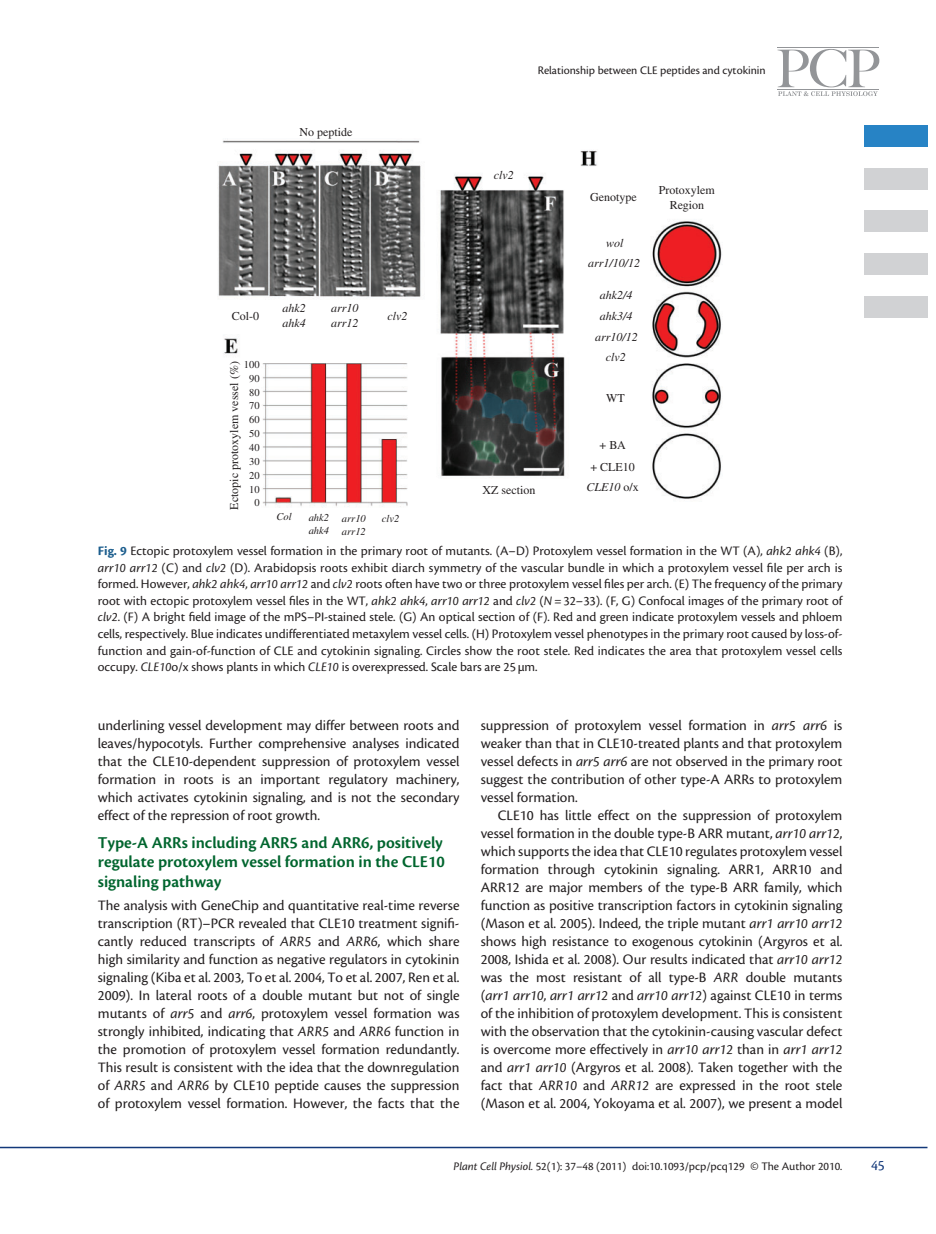
<style>
.page{position:relative;width:936px;height:1234px;background:#fff}
.page>*{position:absolute;margin:0;border:0;box-sizing:border-box;transform-origin:0 0}
.t1{font:600 17.25px/19.5px "Cronos L";color:#00652e;text-align:justify}
.t2{font:15px/18px "Cronos L";color:#231f20;text-align:justify}
.t3{font:15px "Cronos L";color:#13397a}
.t4{font:13.5px/16.5px "Cronos L";color:#231f20;text-align:justify}
.t5{font:12px "Cronos L";color:#231f20}
.t6{font:12px/14.4px "Times";color:#231f20;text-align:center}
.t7{font:italic 12px/14.4px "Times";color:#231f20}
.t8{font:italic 10.5px/12.6px "Times";color:#231f20}
.t9{font:10.5px/13.8px "Times";color:#231f20;text-align:center}
.s1{font-style:normal}
.s2{font-weight:700;color:#1b5d8d}
.s3{font-style:italic}
</style>
<div class="page">
<img style="left:218px;top:140px;width:504px;height:368px">
<hr style="left:0;top:1146px;width:927px;height:1px;background:#13397a">
<svg style="left:777px;top:49px;width:102px;height:47px"></svg>
<hr style="left:777px;top:89px;width:102px;height:1px;background:#939598">
<hr style="left:777px;top:47px;width:102px;height:1px;background:#939598">
<div style="left:863px;top:253px;width:64px;height:21px;background:#d1d2d4"></div>
<div style="left:863px;top:296px;width:64px;height:21px;background:#d1d2d4"></div>
<div style="left:863px;top:168px;width:64px;height:21px;background:#d1d2d4"></div>
<div style="left:863px;top:126px;width:64px;height:21px;background:#2783c5"></div>
<div style="left:863px;top:211px;width:64px;height:21px;background:#d1d2d4"></div>
<p class="t6" style="left:299px;top:125px;width:54px">No peptide</p>
<p class="t6" style="left:232px;top:309px;width:29px">Col-0</p>
<p class="t6" style="left:228px;top:509px;width:150px;rotate:-90deg">Ectopic protoxylem vessel (%)</p>
<p class="t9" style="left:244px;top:358px;width:17px">100</p>
<p class="t9" style="left:249px;top:372px;width:12px">90</p>
<p class="t9" style="left:249px;top:414px;width:12px">60<br>50<br>40<br>30<br>20<br>10<br>0</p>
<p class="t9" style="left:249px;top:386px;width:12px">80</p>
<p class="t9" style="left:249px;top:400px;width:12px">70</p>
<p class="t7" style="left:282px;top:302px;width:25px">ahk2 ahk4</p>
<p class="t7" style="left:331px;top:302px;width:29px">arr10 arr12</p>
<p class="t7" style="left:387px;top:309px;width:21px">clv2</p>
<p class="t8" style="left:276px;top:511px;width:17px">Col</p>
<p class="t8" style="left:309px;top:512px;width:22px">ahk2 ahk4</p>
<p class="t8" style="left:342px;top:513px;width:25px">arr10 arr12</p>
<p class="t8" style="left:382px;top:513px;width:19px">clv2</p>
<p class="t5" style="left:537px;top:66px;width:229px">Relationship between CLE peptides and cytokinin</p>
<p class="t7" style="left:493px;top:169px;width:21px">clv2</p>
<p class="t6" style="left:590px;top:190px;width:48px">Genotype</p>
<p class="t6" style="left:659px;top:184px;width:58px">Protoxylem<br>Region</p>
<p class="t7" style="left:606px;top:236px;width:19px">wol</p>
<p class="t7" style="left:588px;top:257px;width:54px">arr1/10/12</p>
<p class="t7" style="left:599px;top:285px;width:34px;line-height:20.9px">ahk2/4 ahk3/4</p>
<p class="t7" style="left:595px;top:331px;width:44px">arr10/12</p>
<p class="t6" style="left:482px;top:484px;width:54px">XZ section</p>
<p class="t7" style="left:605px;top:351px;width:21px">clv2</p>
<p class="t6" style="left:606px;top:392px;width:20px">WT</p>
<p class="t6" style="left:590px;top:435px;width:46px;line-height:21.8px">+ BA<br>+ CLE10</p>
<p class="t7" style="left:586px;top:481px;width:54px">CLE10 <span class="s1">o/x</span></p>
<p class="t4" style="left:98px;top:544px;width:746px"><span class="s2">Fig. 9</span> Ectopic protoxylem vessel formation in the primary root of mutants. (A–D) Protoxylem vessel formation in the WT (A), <span class="s3">ahk2 ahk4</span> (B), <span class="s3">arr10 arr12</span> (C) and <span class="s3">clv2</span> (D). Arabidopsis roots exhibit diarch symmetry of the vascular bundle in which a protoxylem vessel file per arch is formed. However, <span class="s3">ahk2 ahk4</span> , <span class="s3">arr10 arr12</span> and <span class="s3">clv2</span> roots often have two or three protoxylem vessel files per arch. (E) The frequency of the primary root with ectopic protoxylem vessel files in the WT, <span class="s3">ahk2 ahk4</span> , <span class="s3">arr10 arr12</span> and <span class="s3">clv2</span> ( <span class="s3">N</span> = 32–33). (F, G) Confocal images of the primary root of <span class="s3">clv2</span> . (F) A bright field image of the mPS–PI-stained stele. (G) An optical section of (F). Red and green indicate protoxylem vessels and phloem cells, respectively. Blue indicates undifferentiated metaxylem vessel cells. (H) Protoxylem vessel phenotypes in the primary root caused by loss-of&shy;function and gain-of-function of CLE and cytokinin signaling. Circles show the root stele. Red indicates the area that protoxylem vessel cells occupy. <span class="s3">CLE10</span> o/x shows plants in which <span class="s3">CLE10</span> is overexpressed. Scale bars are 25 μm.</p>
<p class="t2" style="left:98px;top:716px;width:363px">underlining vessel development may differ between roots and leaves/hypocotyls. Further comprehensive analyses indicated that the CLE10-dependent suppression of protoxylem vessel formation in roots is an important regulatory machinery, which activates cytokinin signaling, and is not the secondary effect of the repression of root growth.</p>
<p class="t1" style="left:98px;top:833px;width:348px">Type-A ARRs including ARR5 and ARR6, positively regulate protoxylem vessel formation in the CLE10 signaling pathway</p>
<p class="t2" style="left:98px;top:896px;width:363px">The analysis with GeneChip and quantitative real-time reverse transcription (RT)–PCR revealed that CLE10 treatment signifi&shy;cantly reduced transcripts of <span class="s3">ARR5</span> and <span class="s3">ARR6</span> , which share high similarity and function as negative regulators in cytokinin signaling ( Kiba et al. 2003 , To et al. 2004 , To et al. 2007 , Ren et al.<br>2009 ). In lateral roots of a double mutant but not of single mutants of <span class="s3">arr5</span> and <span class="s3">arr6</span> , protoxylem vessel formation was strongly inhibited, indicating that <span class="s3">ARR5</span> and <span class="s3">ARR6</span> function in the promotion of protoxylem vessel formation redundantly.<br>This result is consistent with the idea that the downregulation of <span class="s3">ARR5</span> and <span class="s3">ARR6</span> by CLE10 peptide causes the suppression of protoxylem vessel formation. However, the facts that the</p>
<p class="t2" style="left:480px;top:716px;width:363px">suppression of protoxylem vessel formation in <span class="s3">arr5 arr6</span> is weaker than that in CLE10-treated plants and that protoxylem vessel defects in <span class="s3">arr5 arr6</span> are not observed in the primary root suggest the contribution of other type-A ARRs to protoxylem vessel formation.</p>
<p class="t2" style="left:480px;top:806px;width:363px;text-indent:17px">CLE10 has little effect on the suppression of protoxylem vessel formation in the double type-B ARR mutant, <span class="s3">arr10 arr12</span> , which supports the idea that CLE10 regulates protoxylem vessel formation through cytokinin signaling. ARR1, ARR10 and ARR12 are major members of the type-B ARR family, which function as positive transcription factors in cytokinin signaling ( Mason et al. 2005 ). Indeed, the triple mutant <span class="s3">arr1 arr10 arr12 </span>shows high resistance to exogenous cytokinin ( Argyros et al.<br>2008 , Ishida et al. 2008 ). Our results indicated that <span class="s3">arr10 arr12 </span>was the most resistant of all type-B <span class="s3">ARR</span> double mutants ( <span class="s3">arr1 arr10</span> , <span class="s3">arr1 arr12</span> and <span class="s3">arr10 arr12</span> ) against CLE10 in terms of the inhibition of protoxylem development. This is consistent with the observation that the cytokinin-causing vascular defect is overcome more effectively in <span class="s3">arr10 arr12</span> than in <span class="s3">arr1 arr12 </span>and <span class="s3">arr1 arr10</span> ( Argyros et al. 2008 ). Taken together with the fact that <span class="s3">ARR10</span> and <span class="s3">ARR12</span> are expressed in the root stele ( Mason et al. 2004 , Yokoyama et al. 2007 ), we present a model</p>
<p class="t5" style="left:453px;top:1161px;width:390px"><span class="s3">Plant Cell Physiol.</span> 52(1): 37–48 (2011) doi:10.1093/pcp/pcq129 © The Author 2010.</p>
<p class="t3" style="left:871px;top:1159px;width:15px">45</p>
</div>
